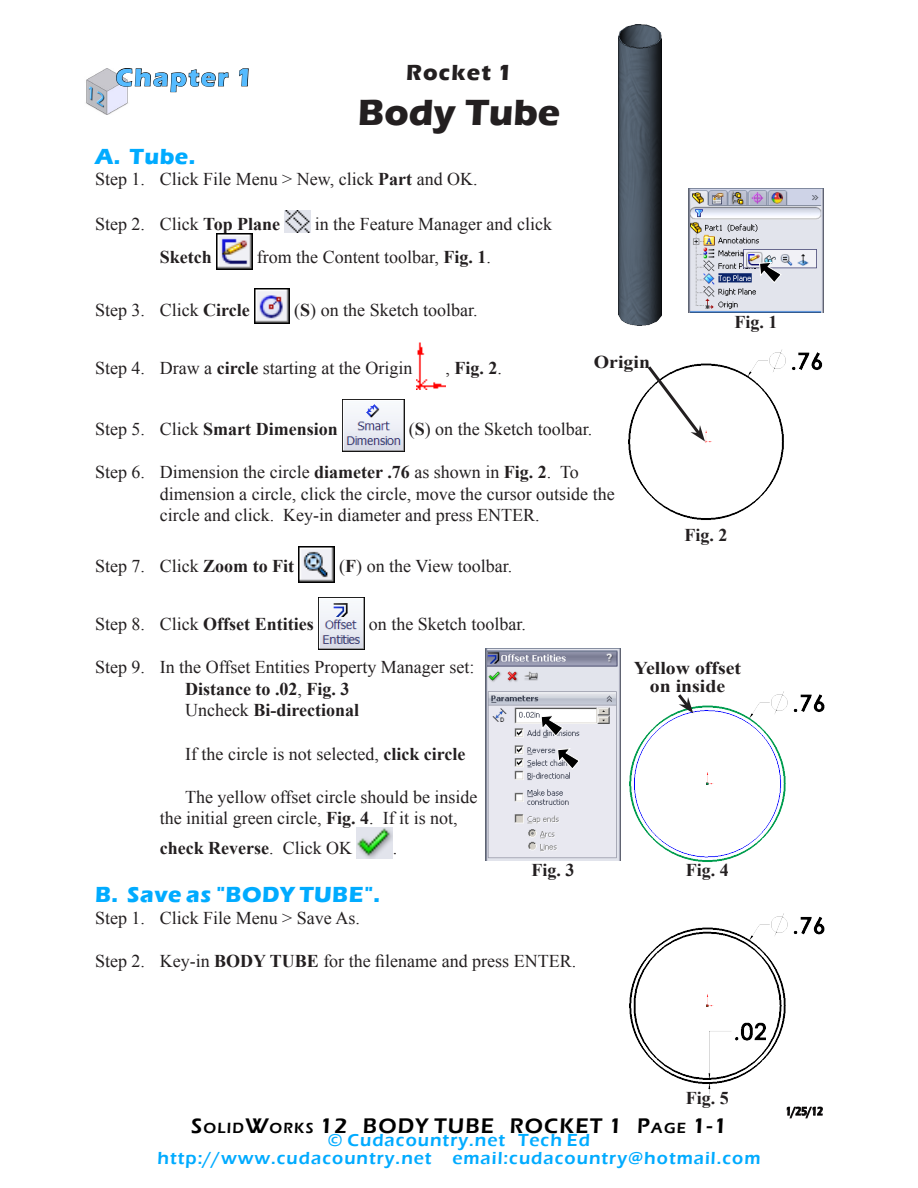
<style>
.page{position:relative;width:918px;height:1188px;background:#fff}
.page>*{position:absolute;margin:0;border:0;box-sizing:border-box;transform-origin:0 0}
.Headline{font:700 37.5px "Eras ITC";color:#231f20}
.Chapter_Number{font:700 25.5px "Eras ITC";letter-spacing:.06em;color:#5bf}
.Subhead_1{font:700 22.5px "Eras ITC";letter-spacing:.025em;color:#00abff}
.Set_of_Chapters{font:700 22.5px "Eras ITC";letter-spacing:.055em;color:#231f20}
.Page_Number{font:600 21.75px "Eras ITC";letter-spacing:.055em;color:#000}
.Body_text{font:18px/21.6px "Times New Roman";color:#231f20}
.Body_text-2{font:700 18px "Times New Roman";color:#231f20}
.Web{font:600 18px "Eras ITC";letter-spacing:.055em;color:#00abff}
.Coor{font:700 18px/18px "Times New Roman";color:#231f20;text-align:center;scale:1.1 1}
.Fig_No{font:700 18px "Times New Roman";color:#231f20}
.Date{font:600 12px "Eras ITC";color:#000;scale:.8 1}
.s1{font-weight:700}
.s2{font-weight:400}
.s3{font-size:15.15px}
</style>
<div class="page">
<img style="left:285px;top:210px;width:25px;height:23px">
<img style="left:216px;top:233px;width:36px;height:36px">
<img style="left:254px;top:289px;width:36px;height:35px">
<img style="left:417px;top:342px;width:28px;height:47px">
<img style="left:342px;top:399px;width:62px;height:52px">
<img style="left:299px;top:546px;width:36px;height:36px">
<img style="left:318px;top:597px;width:46px;height:52px">
<img style="left:357px;top:828px;width:36px;height:30px">
<img style="left:86px;top:68px;width:37px;height:46px">
<svg style="left:116px;top:68px;width:113px;height:38px"></svg>
<svg style="left:239px;top:68px;width:10px;height:19px"></svg>
<img style="left:628px;top:350px;width:195px;height:170px">
<svg style="left:645px;top:363px;width:60px;height:78px"></svg>
<img style="left:630px;top:692px;width:194px;height:170px">
<img style="left:630px;top:914px;width:194px;height:179px">
<img style="left:619px;top:25px;width:42px;height:301px">
<svg style="left:786px;top:1106px;width:37px;height:13px"></svg>
<img style="left:688px;top:188px;width:136px;height:124px">
<svg style="left:759px;top:262px;width:23px;height:21px"></svg>
<img style="left:485px;top:649px;width:136px;height:211px">
<svg style="left:541px;top:715px;width:22px;height:22px"></svg>
<svg style="left:557px;top:748px;width:23px;height:22px"></svg>
<svg style="left:675px;top:692px;width:18px;height:21px"></svg>
<p class="Chapter_Number" style="left:116px;top:63px;width:138px">Chapter 1</p>
<p class="Set_of_Chapters" style="left:406px;top:59px;width:107px">Rocket 1</p>
<p class="Headline" style="left:358px;top:90px;width:204px">Body Tube</p>
<p class="Subhead_1" style="left:95px;top:143px;width:102px">A. Tube.</p>
<p class="Body_text" style="left:95px;top:168px;width:384px">Step 1. Click File Menu &gt; New, click <span class="s1">Part</span> and OK.</p>
<p class="Body_text" style="left:95px;top:213px;width:187px">Step 2. Click <span class="s1">Top Plane</span></p>
<p class="Body_text" style="left:315px;top:213px;width:239px">in the Feature Manager and click</p>
<p class="Body_text-2" style="left:160px;top:245px;width:54px">Sketch</p>
<p class="Body_text" style="left:257px;top:246px;width:236px">from the Content toolbar, <span class="s1">Fig. 1</span>.</p>
<p class="Body_text" style="left:95px;top:299px;width:156px">Step 3. Click <span class="s1">Circle</span></p>
<p class="Body_text" style="left:294px;top:299px;width:185px">(<span class="s1">S</span>) on the Sketch toolbar.</p>
<p class="Body_text" style="left:95px;top:357px;width:319px">Step 4. Draw a <span class="s1">circle</span> starting at the Origin</p>
<p class="Body_text-2" style="left:445px;top:356px;width:58px"><span class="s2">,</span> Fig. 2<span class="s2">.</span></p>
<p class="Coor" style="left:594px;top:352px;width:53px">Origin</p>
<p class="Body_text-2" style="left:95px;top:416px;width:244px"><span class="s2">Step 5. Click</span> Smart Dimension</p>
<p class="Body_text" style="left:409px;top:418px;width:185px">(<span class="s1">S</span>) on the Sketch toolbar.</p>
<p class="Body_text" style="left:160px;top:461px;width:456px;text-indent:-65px">Step 6. Dimension the circle <span class="s1">diameter .76</span> as shown in <span class="s1">Fig. 2</span>. To dimension a circle, click the circle, move the cursor outside the circle and click. Key-in diameter and press ENTER.</p>
<p class="Body_text" style="left:95px;top:555px;width:201px">Step 7. Click <span class="s1">Zoom to Fit</span></p>
<p class="Body_text" style="left:339px;top:555px;width:175px">(<span class="s1">F</span>) on the View toolbar.</p>
<p class="Fig_No" style="left:735px;top:309px;width:45px">Fig. 1</p>
<p class="Fig_No" style="left:684px;top:523px;width:45px">Fig. 2</p>
<p class="Body_text-2" style="left:95px;top:612px;width:220px"><span class="s2">Step 8. Click</span> Offset Entities</p>
<p class="Body_text" style="left:369px;top:613px;width:158px">on the Sketch toolbar.</p>
<p class="Body_text" style="left:185px;top:656px;width:291px;text-indent:-90px">Step 9. In the Offset Entities Property Manager set:<br><span class="s1">Distance to .02</span>, <span class="s1">Fig. 3<br></span>Uncheck <span class="s1">Bi-directional</span></p>
<p class="Body_text" style="left:185px;top:742px;width:282px">If the circle is not selected, <span class="s1">click circle</span></p>
<p class="Body_text" style="left:160px;top:786px;width:319px;text-indent:25px">The yellow offset circle should be inside the initial green circle, <span class="s1">Fig. 4</span>. If it is not,</p>
<p class="Body_text-2" style="left:160px;top:835px;width:194px">check Reverse<span class="s2">. Click OK</span></p>
<p class="Body_text" style="left:393px;top:837px;width:6px">.</p>
<p class="Subhead_1" style="left:95px;top:882px;width:287px">B. Save as "BODY TUBE".</p>
<p class="Body_text" style="left:95px;top:907px;width:266px">Step 1. Click File Menu &gt; Save As.</p>
<p class="Body_text" style="left:95px;top:950px;width:483px">Step 2. Key-in <span class="s1">BODY TUBE</span> for the filename and press ENTER.</p>
<p class="Fig_No" style="left:531px;top:857px;width:45px">Fig. 3</p>
<p class="Coor" style="left:634px;top:659px;width:99px">Yellow offset on inside</p>
<p class="Fig_No" style="left:686px;top:857px;width:45px">Fig. 4</p>
<p class="Fig_No" style="left:686px;top:1085px;width:45px">Fig. 5</p>
<p class="Page_Number" style="left:191px;top:1114px;width:537px">S<span class="s3">OLID</span>W<span class="s3">ORKS</span> 12 BODY TUBE ROCKET 1 P<span class="s3">AGE</span> 1-1</p>
<p class="Web" style="left:328px;top:1130px;width:264px">© Cudacountry.net Tech Ed</p>
<p class="Web" style="left:158px;top:1148px;width:604px">http://www.cudacountry.net email:cudacountry@hotmail.com</p>
<p class="Date" style="left:785px;top:1104px;width:48px">1/25/12</p>
</div>
